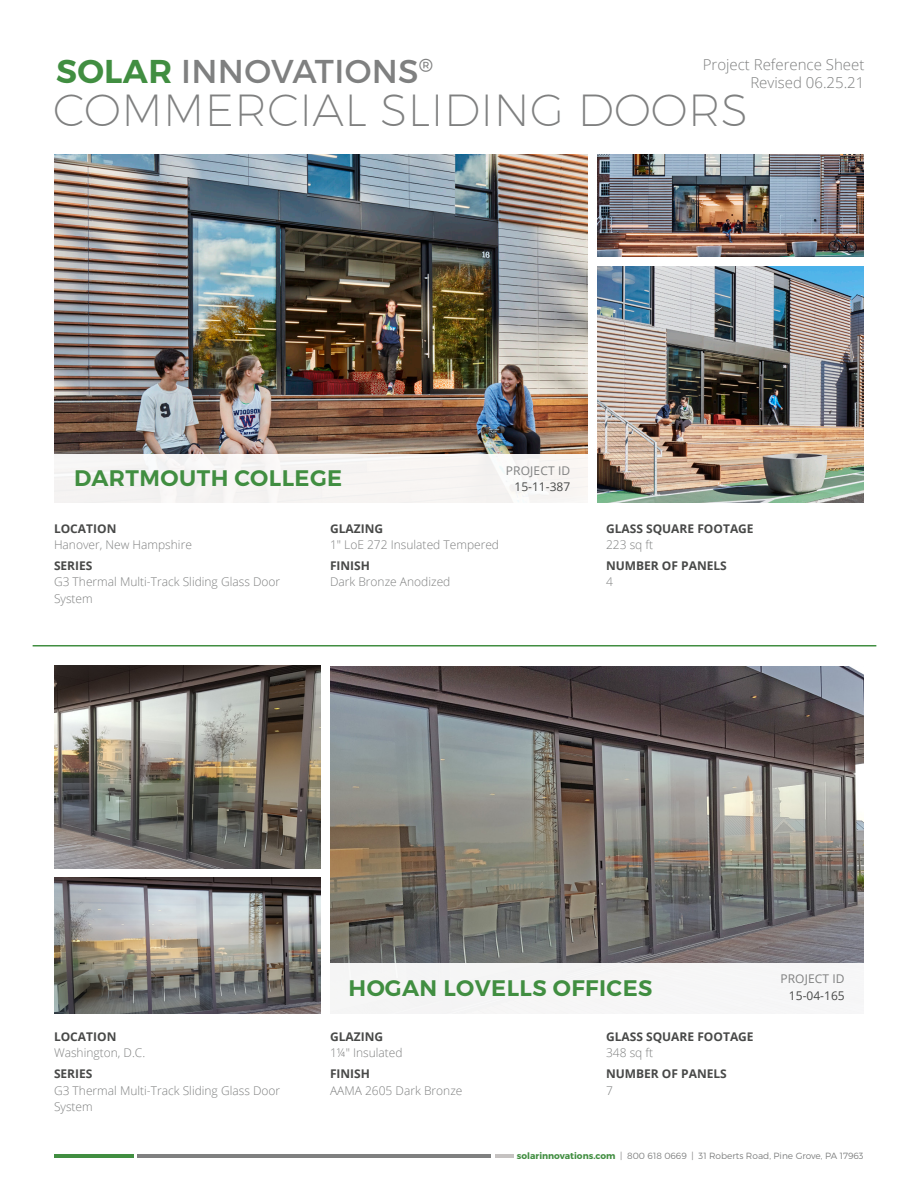
<style>
.page{position:relative;width:918px;height:1188px;background:#fff}
.page>*{position:absolute;margin:0;border:0;box-sizing:border-box;transform-origin:0 0}
.t1{font:200 45px "Montserrat";letter-spacing:.01em;color:#7f8080}
.t2{font:33px "Montserrat";letter-spacing:.01em;color:#7f8080}
.t3{font:600 22.5px "Montserrat";letter-spacing:.02em;color:#418e41}
.t4{font:300 15px/18px "Open Sans";color:#7f8080;text-align:right}
.t5{font:300 12px/16.5px "Open Sans";color:#7f8080}
.t6{font:700 12px/16.5px "Open Sans";color:#484948}
.t7{font:12px "Open Sans";letter-spacing:.01em;color:#7f8080}
.t8{font:12px "Open Sans";color:#484948}
.t9{font:300 9px "Montserrat";color:#7f8080}
.s1{font-weight:600;color:#418e41}
.s2{font-weight:700;color:#484948}
.s3{font-weight:300;color:#7f8080}
.s4{font-weight:700;color:#418e41}
</style>
<div class="page">
<hr style="left:138px;top:1155px;width:353px;height:3px;background:#7f8080">
<hr style="left:54px;top:1155px;width:80px;height:3px;background:#418e41">
<hr style="left:495px;top:1155px;width:19px;height:3px;background:#c5c2c1">
<img style="left:330px;top:666px;width:534px;height:297px">
<img style="left:54px;top:878px;width:267px;height:136px">
<img style="left:54px;top:666px;width:267px;height:203px">
<div style="left:325px;top:963px;width:547px;height:53px;background:#f6f6f6"></div>
<hr style="left:33px;top:645px;width:843px;height:1px;background:#418e41">
<img style="left:54px;top:154px;width:534px;height:300px">
<div style="left:44px;top:454px;width:553px;height:53px;background:#f7f5f3"></div>
<img style="left:597px;top:154px;width:267px;height:102px">
<img style="left:597px;top:267px;width:267px;height:235px">
<h2 class="t2" style="left:56px;top:51px;width:379px"><span class="s1">SOLAR</span> INNOVATIONS<sup>®</sup></h2>
<p class="t4" style="left:703px;top:55px;width:163px">Project Reference Sheet<br>Revised 06.25.21</p>
<h1 class="t1" style="left:53px;top:83px;width:696px">COMMERCIAL SLIDING DOORS</h1>
<p class="t3" style="left:74px;top:464px;width:270px">DARTMOUTH COLLEGE</p>
<p class="t5" style="left:54px;top:520px;width:139px"><span class="s2">LOCATION<br></span>Hanover, New Hampshire</p>
<p class="t5" style="left:54px;top:557px;width:228px"><span class="s2">SERIES<br></span>G3 Thermal Multi-Track Sliding Glass Door<br>System</p>
<p class="t5" style="left:330px;top:520px;width:171px"><span class="s2">GLAZING<br></span>1″ LoE 272 Insulated Tempered</p>
<p class="t5" style="left:330px;top:557px;width:122px"><span class="s2">FINISH<br></span>Dark Bronze Anodized</p>
<p class="t7" style="left:506px;top:462px;width:66px">PROJECT ID</p>
<p class="t8" style="left:514px;top:479px;width:57px">15-11-387</p>
<p class="t6" style="left:606px;top:520px;width:149px">GLASS SQUARE FOOTAGE<br><span class="s3">223 sq ft</span></p>
<p class="t6" style="left:606px;top:557px;width:122px">NUMBER OF PANELS<br><span class="s3">4</span></p>
<p class="t5" style="left:54px;top:1028px;width:93px"><span class="s2">LOCATION<br></span>Washington, D.C.</p>
<p class="t5" style="left:54px;top:1065px;width:228px"><span class="s2">SERIES<br></span>G3 Thermal Multi-Track Sliding Glass Door<br>System</p>
<p class="t3" style="left:349px;top:974px;width:305px">HOGAN LOVELLS OFFICES</p>
<p class="t7" style="left:780px;top:970px;width:66px">PROJECT ID</p>
<p class="t8" style="left:789px;top:987px;width:57px">15-04-165</p>
<p class="t5" style="left:330px;top:1028px;width:74px"><span class="s2">GLAZING<br></span>1¼″ Insulated</p>
<p class="t5" style="left:330px;top:1065px;width:134px"><span class="s2">FINISH<br></span>AAMA 2605 Dark Bronze</p>
<p class="t6" style="left:606px;top:1028px;width:149px">GLASS SQUARE FOOTAGE<br><span class="s3">348 sq ft</span></p>
<p class="t6" style="left:606px;top:1065px;width:122px">NUMBER OF PANELS<br><span class="s3">7</span></p>
<p class="t9" style="left:517px;top:1150px;width:348px"><span class="s4">solarinnovations.com</span> | 800 618 0669 | 31 Roberts Road, Pine Grove, PA 17963</p>
</div>
